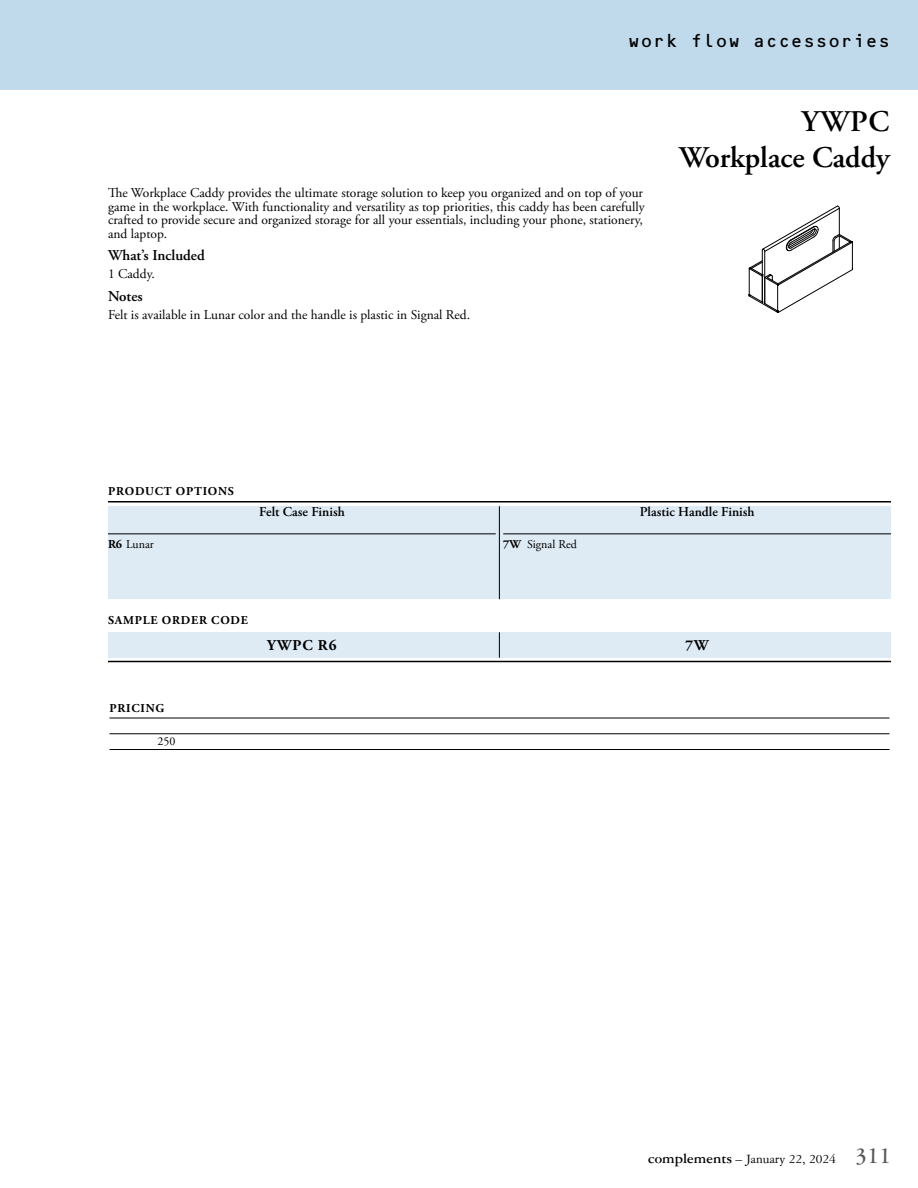
<style>
.page{position:relative;width:918px;height:1188px;background:#fff}
.page>*{position:absolute;margin:0;border:0;box-sizing:border-box;transform-origin:0 0}
.t1{font:600 30px/36px "Adobe Garamond Pro";letter-spacing:.01em;color:#000;text-align:right}
.t2{font:18px "OCRB Std";letter-spacing:-.025em;color:#000}
.t3{font:600 15px "Adobe Garamond Pro";color:#000}
.t4{font:700 15px "Adobe Garamond Pro";letter-spacing:.065em;color:#000}
.t5{font:13.5px/13.5px "Adobe Garamond Pro";color:#000;text-align:justify}
.t6{font:600 13.5px "Adobe Garamond Pro";color:#000}
.t7{font:13.5px "Garamond Three";color:#000}
.t8{font:700 12px "Adobe Garamond Pro";letter-spacing:.065em;color:#000}
.t9{font:12px "Adobe Garamond Pro";color:#000}
.s1{font-weight:700}
.s2{font-weight:700;font-size:15px}
.s3{font-weight:700;font-size:24px;color:#58595b}
</style>
<div class="page">
<div style="left:0;top:0;width:918px;height:90px;background:#c0daec"></div>
<svg style="left:749px;top:206px;width:104px;height:107px"></svg>
<div style="left:108px;top:632px;width:783px;height:26px;background:#deeaf4"></div>
<div style="left:108px;top:506px;width:783px;height:93px;background:#deeaf4"></div>
<hr style="left:108px;top:534px;width:388px;height:1px;background:#000">
<hr style="left:503px;top:534px;width:388px;height:1px;background:#000">
<hr style="left:108px;top:501px;width:783px;height:1px;background:#000">
<hr style="left:108px;top:661px;width:783px;height:1px;background:#000">
<svg style="left:499px;top:632px;width:1px;height:26px"></svg>
<hr style="left:499px;top:506px;width:1px;height:93px;background:#000">
<hr style="left:110px;top:718px;width:780px;height:1px;background:#000">
<hr style="left:110px;top:734px;width:780px;height:1px;background:#000">
<hr style="left:110px;top:749px;width:780px;height:1px;background:#000">
<h2 class="t2" style="left:628px;top:31px;width:265px">work flow accessories</h2>
<p class="t5" style="left:108px;top:187px;width:538px">The Workplace Caddy provides the ultimate storage solution to keep you organized and on top of your game in the workplace. With functionality and versatility as top priorities, this caddy has been carefully crafted to provide secure and organized storage for all your essentials, including your phone, stationery, and laptop.</p>
<p class="t3" style="left:108px;top:247px;width:98px">What’s Included</p>
<p class="t5" style="left:108px;top:268px;width:48px">1 Caddy.</p>
<p class="t3" style="left:108px;top:287px;width:36px">Notes</p>
<p class="t5" style="left:108px;top:308px;width:364px">Felt is available in Lunar color and the handle is plastic in Signal Red.</p>
<h1 class="t1" style="left:679px;top:104px;width:212px">YWPC<br>Workplace Caddy</h1>
<p class="t8" style="left:108px;top:484px;width:127px">PRODUCT OPTIONS</p>
<p class="t9" style="left:108px;top:537px;width:47px"><span class="s1">R6</span> Lunar</p>
<p class="t6" style="left:259px;top:504px;width:87px">Felt Case Finish</p>
<p class="t9" style="left:503px;top:537px;width:75px"><span class="s1">7W</span> Signal Red</p>
<p class="t6" style="left:640px;top:504px;width:116px">Plastic Handle Finish</p>
<p class="t8" style="left:108px;top:613px;width:141px">SAMPLE ORDER CODE</p>
<p class="t4" style="left:267px;top:637px;width:71px">YWPC R6</p>
<p class="t4" style="left:686px;top:637px;width:25px">7W</p>
<p class="t8" style="left:110px;top:701px;width:56px">PRICING</p>
<p class="t9" style="left:158px;top:734px;width:19px">250</p>
<p class="t7" style="left:648px;top:1152px;width:244px"><span class="s2">complements</span> – January 22, 2024 <span class="s3">311</span></p>
</div>
